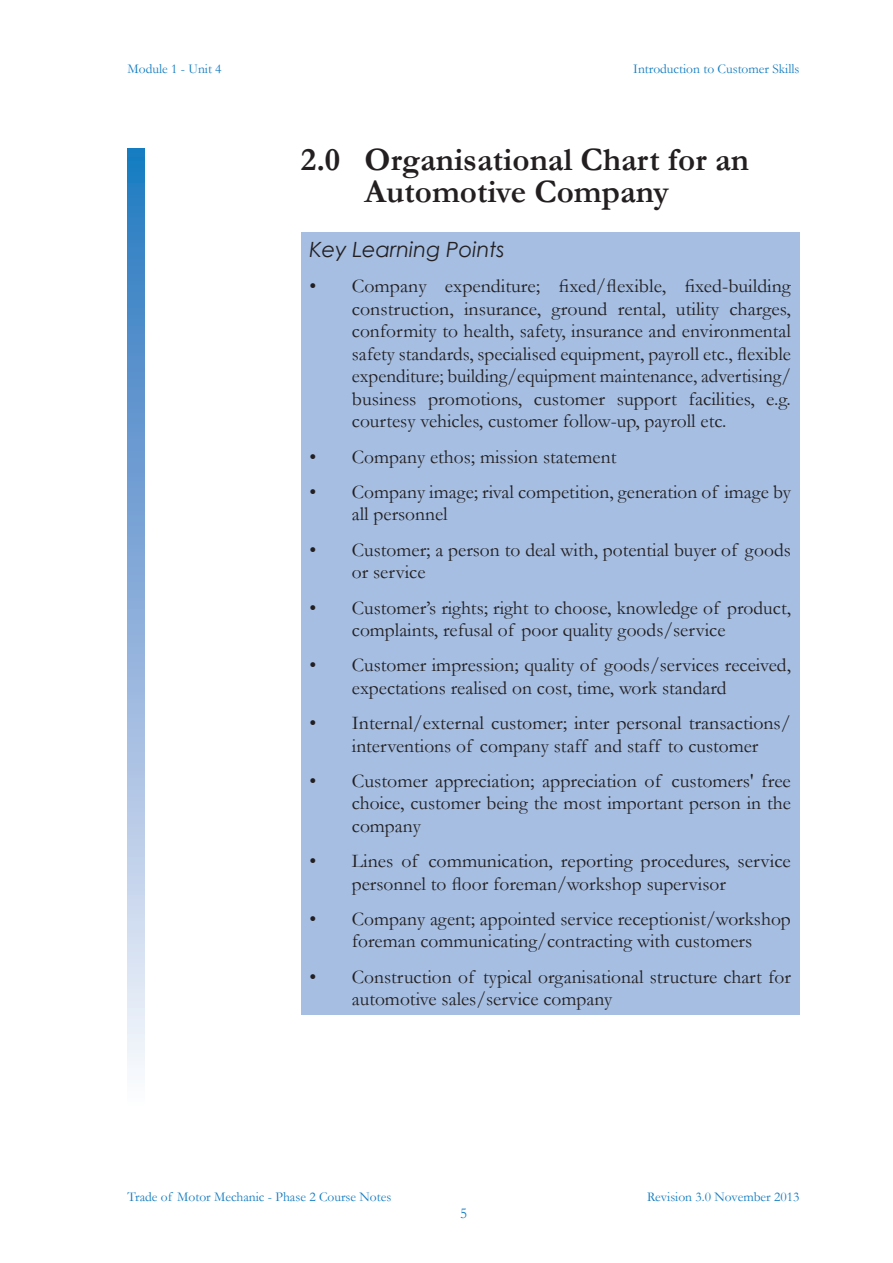
<style>
.page{position:relative;width:893px;height:1263px;background:#fff}
.page>*{position:absolute;margin:0;border:0;box-sizing:border-box;transform-origin:0 0}
.t1{font:700 33px/31.5px "Garamond";color:#231f20;text-align:center}
.t2{font:italic 21px "Century Gothic";color:#231f20}
.t3{font:19.5px/22.5px "Garamond";color:#231f20}
.t4{font:15px "Garamond";color:#127cc1}
.t5{font:13.5px "Garamond";color:#127cc1}
</style>
<div class="page">
<div style="left:128px;top:149px;width:17px;height:961px;background:linear-gradient(to bottom,#2374bf,#fcf5fc)"></div>
<div style="left:301px;top:233px;width:498px;height:782px;background:#a5bee2"></div>
<p class="t5" style="left:128px;top:59px;width:96px">Module 1 - Unit 4</p>
<p class="t5" style="left:633px;top:59px;width:168px">Introduction to Customer Skills</p>
<h1 class="t1" style="left:301px;top:144px;width:450px">2.0 Organisational Chart for an<br>Automotive Company</h1>
<p class="t2" style="left:309px;top:235px;width:197px">Key Learning Points</p>
<p class="t3" style="left:352px;top:275px;width:441px;text-align:justify;text-indent:-43px">• Company expenditure; fixed/flexible, fixed-building construction, insurance, ground rental, utility charges, conformity to health, safety, insurance and environmental safety standards, specialised equipment, payroll etc., flexible expenditure; building/equipment maintenance, advertising/ business promotions, customer support facilities, e.g. courtesy vehicles, customer follow-up, payroll etc.</p>
<p class="t3" style="left:309px;top:445px;width:309px">• Company ethos; mission statement</p>
<p class="t3" style="left:352px;top:480px;width:441px;text-indent:-43px">• Company image; rival competition, generation of image by all personnel</p>
<p class="t3" style="left:352px;top:538px;width:441px;text-indent:-43px">• Customer; a person to deal with, potential buyer of goods or service</p>
<p class="t3" style="left:352px;top:596px;width:441px;text-indent:-43px">• Customer’s rights; right to choose, knowledge of product, complaints, refusal of poor quality goods/service</p>
<p class="t3" style="left:352px;top:653px;width:441px;text-indent:-43px">• Customer impression; quality of goods/services received, expectations realised on cost, time, work standard</p>
<p class="t3" style="left:309px;top:711px;width:483px;text-align:center">• Internal/external customer; inter personal transactions/ interventions of company staff and staff to customer</p>
<p class="t3" style="left:352px;top:769px;width:441px;text-align:justify;text-indent:-43px">• Customer appreciation; appreciation of customers' free choice, customer being the most important person in the company</p>
<p class="t3" style="left:352px;top:849px;width:441px;text-indent:-43px">• Lines of communication, reporting procedures, service personnel to floor foreman/workshop supervisor</p>
<p class="t3" style="left:309px;top:907px;width:483px;text-align:center">• Company agent; appointed service receptionist/workshop foreman communicating/contracting with customers</p>
<p class="t3" style="left:352px;top:965px;width:440px;text-indent:-43px">• Construction of typical organisational structure chart for automotive sales/service company</p>
<p class="t5" style="left:128px;top:1188px;width:265px">Trade of Motor Mechanic - Phase 2 Course Notes</p>
<p class="t4" style="left:460px;top:1203px;width:9px">5</p>
<p class="t5" style="left:647px;top:1187px;width:154px">Revision 3.0 November 2013</p>
</div>
